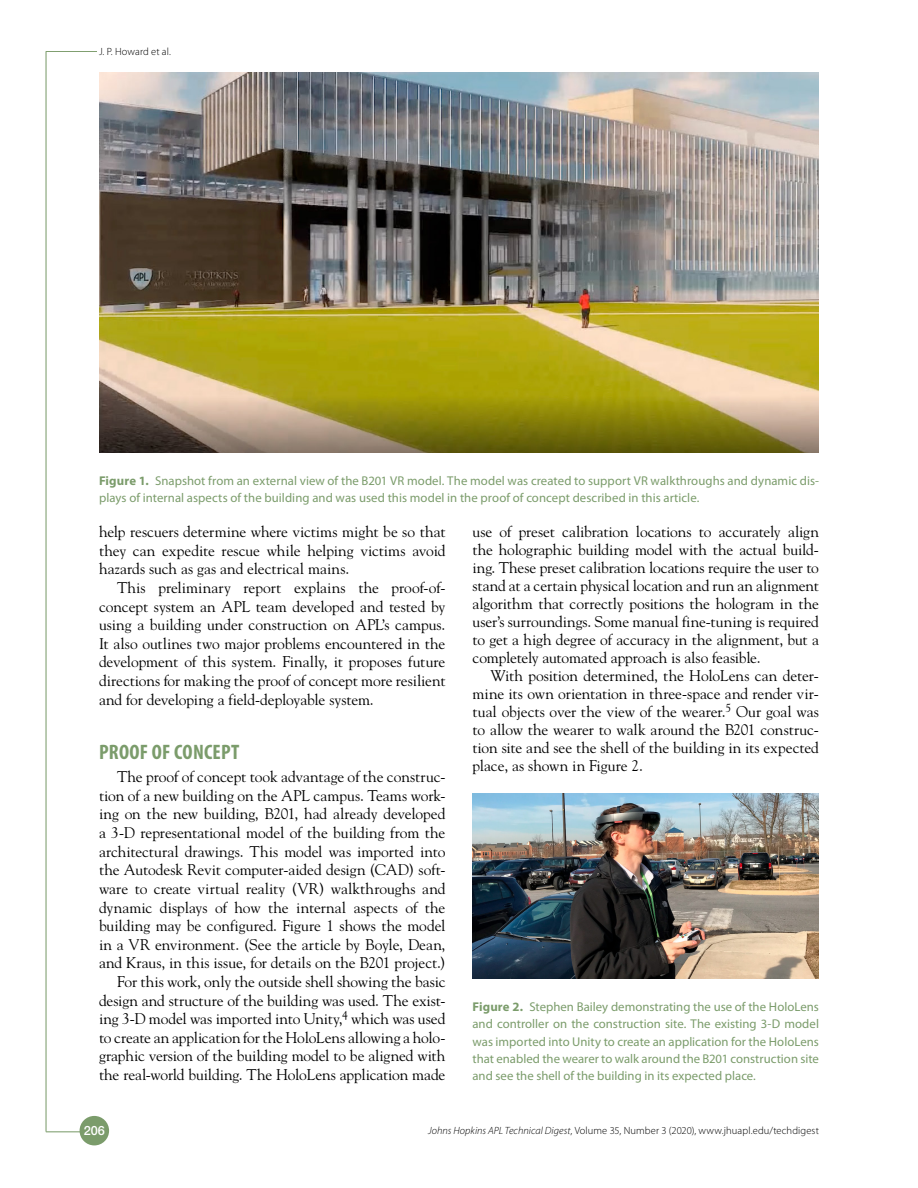
<style>
.page{position:relative;width:918px;height:1188px;background:#fff}
.page>*{position:absolute;margin:0;border:0;box-sizing:border-box;transform-origin:0 0}
.t1{font:700 condensed 21px "Myriad Pro";letter-spacing:.01em;color:#7b9c6b}
.Body{font:15.45px/18.6px "Hopkins Goudy";letter-spacing:-.005em;color:#000;text-align:justify}
.FigCaption{font:12.75px/17.2px "Myriad Pro";letter-spacing:.005em;color:#7b9c6b}
.t2{font:500 12.75px "Helvetica Neue LT Std";color:#fff}
.t3{font:300 10.5px "Myriad Pro";letter-spacing:.01em;color:#000}
.s1{font-weight:700}
.s2{font-style:italic}
</style>
<div class="page">
<hr style="left:46px;top:51px;width:1px;height:1081px;background:#7b9c6b">
<hr style="left:46px;top:1132px;width:36px;height:1px;background:#7b9c6b">
<hr style="left:46px;top:51px;width:51px;height:1px;background:#7b9c6b">
<div style="left:80px;top:1116px;width:29px;height:29px;background:#7b9c6b;border-radius:50%"></div>
<img style="left:99px;top:72px;width:720px;height:381px">
<img style="left:472px;top:794px;width:347px;height:185px">
<p class="t3" style="left:99px;top:45px;width:73px">J. P. Howard et al.</p>
<p class="FigCaption" style="left:99px;top:472px;width:722px"><span class="s1">Figure 1.</span> Snapshot from an external view of the B201 VR model. The model was created to support VR walkthroughs and dynamic dis&shy;plays of internal aspects of the building and was used this model in the proof of concept described in this article.</p>
<p class="Body" style="left:99px;top:522px;width:348px">help rescuers determine where victims might be so that they can expedite rescue while helping victims avoid hazards such as gas and electrical mains.</p>
<p class="Body" style="left:99px;top:578px;width:348px;text-indent:18px">This preliminary report explains the proof-of&shy;concept system an APL team developed and tested by using a building under construction on APL’s campus.<br>It also outlines two major problems encountered in the development of this system. Finally, it proposes future directions for making the proof of concept more resilient and for developing a field-deployable system.</p>
<h1 class="t1" style="left:99px;top:739px;width:142px">PROOF OF CONCEPT</h1>
<p class="Body" style="left:99px;top:767px;width:348px;text-indent:18px">The proof of concept took advantage of the construc&shy;tion of a new building on the APL campus. Teams work&shy;ing on the new building, B201, had already developed a 3-D representational model of the building from the architectural drawings. This model was imported into the Autodesk Revit computer-aided design (CAD) soft&shy;ware to create virtual reality (VR) walkthroughs and dynamic displays of how the internal aspects of the building may be configured. Figure 1 shows the model in a VR environment. (See the article by Boyle, Dean, and Kraus, in this issue, for details on the B201 project.)</p>
<p class="Body" style="left:99px;top:972px;width:348px;text-indent:18px">For this work, only the outside shell showing the basic design and structure of the building was used. The exist&shy;ing 3-D model was imported into Unity,<sup>4</sup> which was used to create an application for the HoloLens allowing a holo&shy;graphic version of the building model to be aligned with the real-world building. The HoloLens application made</p>
<p class="Body" style="left:472px;top:523px;width:348px;line-height:18px">use of preset calibration locations to accurately align the holographic building model with the actual build&shy;ing. These preset calibration locations require the user to stand at a certain physical location and run an alignment algorithm that correctly positions the hologram in the user’s surroundings. Some manual fine-tuning is required to get a high degree of accuracy in the alignment, but a completely automated approach is also feasible.</p>
<p class="Body" style="left:472px;top:667px;width:348px;line-height:18px;text-indent:18px">With position determined, the HoloLens can deter&shy;mine its own orientation in three-space and render vir&shy;tual objects over the view of the wearer.<sup>5</sup> Our goal was to allow the wearer to walk around the B201 construc&shy;tion site and see the shell of the building in its expected place, as shown in Figure 2.</p>
<p class="FigCaption" style="left:472px;top:998px;width:348px;text-align:justify"><span class="s1">Figure 2.</span> Stephen Bailey demonstrating the use of the HoloLens and controller on the construction site. The existing 3-D model was imported into Unity to create an application for the HoloLens that enabled the wearer to walk around the B201 construction site and see the shell of the building in its expected place.</p>
<p class="t2" style="left:84px;top:1123px;width:23px">206</p>
<p class="t3" style="left:428px;top:1124px;width:392px"><span class="s2">Johns Hopkins APL Technical Digest</span>, Volume 35, Number 3 (2020), www.jhuapl.edu/techdigest</p>
</div>
